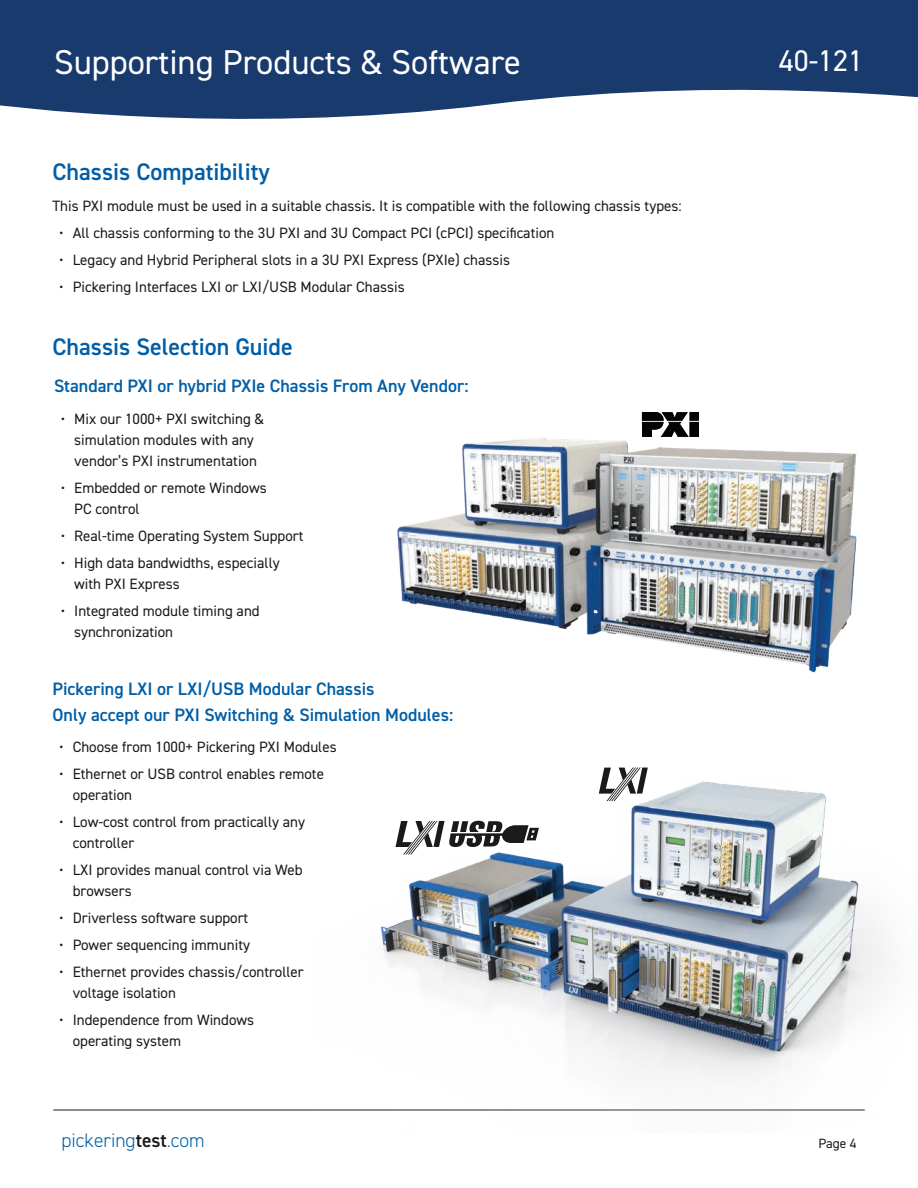
<style>
.page{position:relative;width:918px;height:1188px;background:#fff}
.page>*{position:absolute;margin:0;border:0;box-sizing:border-box;transform-origin:0 0}
.t1{font:34.5px "DIN2014";color:#fff}
.t2{font:30px "DIN2014";color:#fff}
.Main-Heading{font:600 24px "DIN2014";color:#015ea6}
.t3{font:300 19.5px "DIN2014";color:#015ea6}
.Sub-Heading{font:600 18px/25.5px "DIN2014";color:#015ea6}
.Para{font:15px/21px "DIN2014";color:#1a1a19}
.t4{font:13.5px "DIN2014";color:#1a1a19}
.s1{font-weight:600;color:#1a1a19}
</style>
<div class="page">
<svg style="left:0;top:80px;width:918px;height:39px;fill:#193a6c"></svg>
<div style="left:0;top:0;width:918px;height:80px;background:#193a6c"></div>
<hr style="left:53px;top:1110px;width:812px;height:1px;background:#1a1a19">
<img style="left:397px;top:415px;width:460px;height:258px">
<div style="left:690px;top:413px;width:8px;height:7px;background:#040503"></div>
<div style="left:690px;top:422px;width:8px;height:14px;background:#040503"></div>
<svg style="left:642px;top:412px;width:46px;height:24px"></svg>
<img style="left:313px;top:781px;width:576px;height:330px">
<svg style="left:396px;top:821px;width:143px;height:34px"></svg>
<svg style="left:599px;top:767px;width:49px;height:34px"></svg>
<h1 class="t1" style="left:54px;top:41px;width:469px">Supporting Products &amp; Software</h1>
<p class="Main-Heading" style="left:52px;top:156px;width:219px">Chassis Compatibility</p>
<p class="Para" style="left:52px;top:195px;width:631px">This PXI module must be used in a suitable chassis. It is compatible with the following chassis types:</p>
<p class="Para" style="left:59px;top:222px;width:497px">• All chassis conforming to the 3U PXI and 3U Compact PCI (cPCI) specification</p>
<p class="Para" style="left:59px;top:249px;width:452px">• Legacy and Hybrid Peripheral slots in a 3U PXI Express (PXIe) chassis</p>
<p class="Para" style="left:59px;top:276px;width:347px">• Pickering Interfaces LXI or LXI/USB Modular Chassis</p>
<p class="Main-Heading" style="left:52px;top:331px;width:242px">Chassis Selection Guide</p>
<p class="Sub-Heading" style="left:54px;top:373px;width:416px">Standard PXI or hybrid PXIe Chassis From Any Vendor:</p>
<p class="Para" style="left:61px;top:408px;width:205px;text-align:center">• Mix our 1000+ PXI switching &amp; simulation modules with any vendor’s PXI instrumentation</p>
<p class="Para" style="left:74px;top:477px;width:194px;text-indent:-14px">• Embedded or remote Windows<br>PC control</p>
<p class="Para" style="left:61px;top:525px;width:244px">• Real-time Operating System Support</p>
<p class="Para" style="left:74px;top:552px;width:207px;text-indent:-14px">• High data bandwidths, especially with PXI Express</p>
<p class="Para" style="left:74px;top:600px;width:187px;text-indent:-14px">• Integrated module timing and synchronization</p>
<p class="Sub-Heading" style="left:52px;top:676px;width:402px">Pickering LXI or LXI/USB Modular Chassis<br>Only accept our PXI Switching &amp; Simulation Modules:</p>
<p class="Para" style="left:59px;top:736px;width:279px">• Choose from 1000+ Pickering PXI Modules</p>
<p class="Para" style="left:73px;top:763px;width:253px;text-indent:-14px">• Ethernet or USB control enables remote operation</p>
<p class="Para" style="left:73px;top:811px;width:234px;text-indent:-14px">• Low-cost control from practically any controller</p>
<p class="Para" style="left:73px;top:859px;width:231px;text-indent:-14px">• LXI provides manual control via Web browsers</p>
<p class="Para" style="left:59px;top:907px;width:191px">• Driverless software support</p>
<p class="Para" style="left:59px;top:934px;width:192px">• Power sequencing immunity</p>
<p class="Para" style="left:73px;top:961px;width:233px;text-indent:-14px">• Ethernet provides chassis/controller voltage isolation</p>
<p class="Para" style="left:73px;top:1009px;width:183px;text-indent:-14px">• Independence from Windows operating system</p>
<h2 class="t2" style="left:779px;top:42px;width:86px">40-121</h2>
<h3 class="t3" style="left:62px;top:1129px;width:145px">pickering<span class="s1">test</span>.com</h3>
<p class="t4" style="left:818px;top:1135px;width:40px">Page 4</p>
</div>
